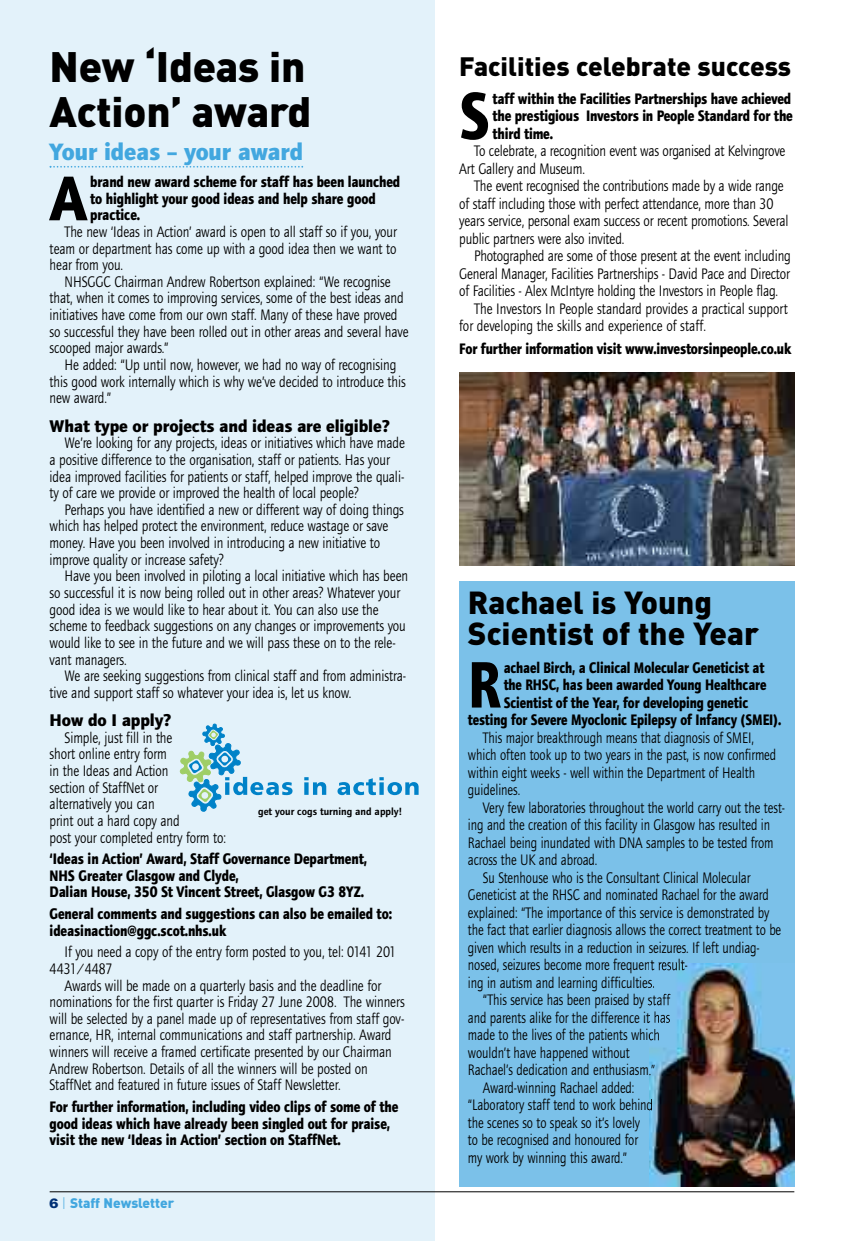
<style>
.page{position:relative;width:844px;height:1241px;background:#fff}
.page>*{position:absolute;margin:0;border:0;box-sizing:border-box;transform-origin:0 0}
.t1{font:700 67.9px "Foundry Journal";color:#000;scale:.82 1}
.t2{font:700 67.9px "Foundry Journal";color:#000;scale:.85 1}
.t3{font:700 65.45px "Foundry Journal";color:#000;scale:.9 1}
.t4{font:900 42px/45.5px "DIN";letter-spacing:-.005em;color:#000}
.t5{font:900 31.5px/31.5px "DIN";color:#000}
.t6{font:900 26.25px "DIN";color:#000}
.t7{font:700 24.5px "Foundry Journal";letter-spacing:-.005em;color:#42a7df}
.t8{font:700 17.5px "Foundry Journal";letter-spacing:-.005em;color:#000}
.t9{font:15.75px/16.6px "Foundry Journal";letter-spacing:-.005em;color:#000;scale:.85 1}
.t10{font:15.75px/17.5px "Foundry Journal";letter-spacing:-.005em;color:#000;scale:.82 1}
.t11{font:700 15.75px/16.6px "Foundry Journal";letter-spacing:-.005em;color:#000;scale:.85 1}
.t12{font:700 15.75px "Foundry Journal";letter-spacing:-.005em;color:#000;scale:.82 1}
.t13{font:900 13.65px "DIN";color:#42a7df}
.t14{font:600 10.5px "Foundry Journal";color:#000}
.s1{font-family:"Akzidenz Grotesk BE Super";font-weight:400;color:#003075}
.s2{font-weight:300}
</style>
<div class="page">
<div style="left:459px;top:580px;width:335px;height:606px;background:#7bc1e9"></div>
<img style="left:649px;top:963px;width:145px;height:223px">
<div style="left:0;top:0;width:434px;height:1240px;background:#e3f2fa"></div>
<hr style="left:50px;top:1191px;width:744px;height:1px;background:#000">
<img style="left:459px;top:372px;width:335px;height:194px">
<svg style="left:50px;top:166px;width:253px;height:2px"></svg>
<svg style="left:180px;top:723px;width:112px;height:88px"></svg>
<svg style="left:304px;top:777px;width:22px;height:17px"></svg>
<svg style="left:337px;top:777px;width:81px;height:18px"></svg>
<h3 class="t4" style="left:50px;top:42px;width:263px">New ‘Ideas in<br>Action’ award</h3>
<h3 class="t7" style="left:50px;top:138px;width:255px">Your ideas – your award</h3>
<h2 class="t3" style="left:50px;top:159px;width:43px">A</h2>
<p class="t11" style="left:90px;top:173px;width:366px">brand new award scheme for staff has been launched to highlight your good ideas and help share good practice.</p>
<p class="t9" style="left:50px;top:223px;width:410px;text-align:justify;text-indent:15px">The new ‘Ideas in Action’ award is open to all staff so if you, your team or department has come up with a good idea then we want to hear from you.</p>
<p class="t9" style="left:50px;top:273px;width:424px;text-indent:15px">NHSGGC Chairman Andrew Robertson explained: “We recognise that, when it comes to improving services, some of the best ideas and initiatives have come from our own staff. Many of these have proved so successful they have been rolled out in other areas and several have scooped major awards.”</p>
<p class="t9" style="left:50px;top:356px;width:420px;text-indent:15px">He added: “Up until now, however, we had no way of recognising this good work internally which is why we’ve decided to introduce this new award.”</p>
<p class="t8" style="left:50px;top:415px;width:342px">What type or projects and ideas are eligible?</p>
<p class="t9" style="left:50px;top:434px;width:419px;text-indent:15px">We’re looking for any projects, ideas or initiatives which have made a positive difference to the organisation, staff or patients. Has your idea improved facilities for patients or staff, helped improve the quali&shy;ty of care we provide or improved the health of local people?</p>
<p class="t9" style="left:50px;top:501px;width:418px;text-indent:15px">Perhaps you have identified a new or different way of doing things which has helped protect the environment, reduce wastage or save money. Have you been involved in introducing a new initiative to improve quality or increase safety?</p>
<p class="t9" style="left:50px;top:567px;width:423px;text-indent:15px">Have you been involved in piloting a local initiative which has been so successful it is now being rolled out in other areas? Whatever your good idea is we would like to hear about it. You can also use the scheme to feedback suggestions on any changes or improvements you would like to see in the future and we will pass these on to the rele&shy;vant managers.</p>
<p class="t9" style="left:50px;top:667px;width:421px;text-indent:15px">We are seeking suggestions from clinical staff and from administra&shy;tive and support staff so whatever your idea is, let us know.</p>
<p class="t8" style="left:50px;top:709px;width:123px">How do I apply?</p>
<p class="t9" style="left:50px;top:729px;width:209px;text-indent:15px">Simple, just fill in the<br>short online entry form<br>in the Ideas and Action<br>section of StaffNet or<br>alternatively you can<br>print out a hard copy and<br>post your completed entry form to:</p>
<p class="t11" style="left:50px;top:850px;width:375px">‘Ideas in Action’ Award, Staff Governance Department,<br>NHS Greater Glasgow and Clyde,<br>Dalian House, 350 St Vincent Street, Glasgow G3 8YZ.</p>
<p class="t11" style="left:50px;top:905px;width:404px">General comments and suggestions can also be emailed to: ideasinaction@ggc.scot.nhs.uk</p>
<p class="t9" style="left:50px;top:943px;width:409px;text-indent:15px">If you need a copy of the entry form posted to you, tel: 0141 201<br>4431/4487</p>
<p class="t9" style="left:50px;top:976px;width:419px;text-indent:15px">Awards will be made on a quarterly basis and the deadline for nominations for the first quarter is Friday 27 June 2008. The winners will be selected by a panel made up of representatives from staff gov&shy;ernance, HR, internal communications and staff partnership. Award winners will receive a framed certificate presented by our Chairman Andrew Robertson. Details of all the winners will be posted on StaffNet and featured in future issues of Staff Newsletter.</p>
<p class="t11" style="left:50px;top:1097px;width:412px">For further information, including video clips of some of the good ideas which have already been singled out for praise, visit the new ‘Ideas in Action’ section on StaffNet.</p>
<p class="t14" style="left:258px;top:807px;width:146px">get your cogs turning and apply!</p>
<p class="t13" style="left:50px;top:1195px;width:126px"><span class="s1">6</span> <span class="s2">|</span> Staff Newsletter</p>
<h3 class="t6" style="left:459px;top:51px;width:333px">Facilities celebrate success</h3>
<h1 class="t2" style="left:459px;top:76px;width:38px">S</h1>
<p class="t11" style="left:492px;top:90px;width:355px;line-height:17.5px;text-align:justify">taff within the Facilities Partnerships have achieved the prestigious Investors in People Standard for the third time.</p>
<p class="t9" style="left:459px;top:142px;width:385px;line-height:17.5px;text-indent:15px">To celebrate, a recognition event was organised at Kelvingrove<br>Art Gallery and Museum.</p>
<p class="t9" style="left:459px;top:177px;width:389px;line-height:17.5px;text-indent:15px">The event recognised the contributions made by a wide range of staff including those with perfect attendance, more than 30 years service, personal exam success or recent promotions. Several public partners were also invited.</p>
<p class="t9" style="left:474px;top:247px;width:374px">Photographed are some of those present at the event including</p>
<p class="t9" style="left:459px;top:265px;width:390px">General Manager, Facilities Partnerships - David Pace and Director</p>
<p class="t9" style="left:459px;top:282px;width:376px">of Facilities - Alex McIntyre holding the Investors in People flag.</p>
<p class="t9" style="left:474px;top:300px;width:370px">The Investors In People standard provides a practical support</p>
<p class="t9" style="left:459px;top:317px;width:292px">for developing the skills and experience of staff.</p>
<p class="t11" style="left:459px;top:340px;width:392px">For further information visit www.investorsinpeople.co.uk</p>
<h3 class="t5" style="left:468px;top:585px;width:292px">Rachael is Young<br>Scientist of the Year</h3>
<h1 class="t1" style="left:468px;top:644px;width:41px">R</h1>
<p class="t12" style="left:503px;top:657px;width:319px">achael Birch, a Clinical Molecular Geneticist at</p>
<p class="t12" style="left:503px;top:675px;width:322px">the RHSC, has been awarded Young Healthcare</p>
<p class="t12" style="left:503px;top:692px;width:300px">Scientist of the Year, for developing genetic</p>
<p class="t12" style="left:468px;top:710px;width:383px">testing for Severe Myoclonic Epilepsy of Infancy (SMEI).</p>
<p class="t10" style="left:468px;top:728px;width:377px;text-indent:15px">This major breakthrough means that diagnosis of SMEI, which often took up to two years in the past, is now confirmed within eight weeks - well within the Department of Health guidelines.</p>
<p class="t10" style="left:482px;top:798px;width:370px">Very few laboratories throughout the world carry out the test-</p>
<p class="t10" style="left:468px;top:815px;width:370px">ing and the creation of this facility in Glasgow has resulted in</p>
<p class="t10" style="left:468px;top:833px;width:374px">Rachael being inundated with DNA samples to be tested from</p>
<p class="t10" style="left:468px;top:850px;width:159px">across the UK and abroad.</p>
<p class="t10" style="left:482px;top:868px;width:328px">Su Stenhouse who is the Consultant Clinical Molecular</p>
<p class="t10" style="left:468px;top:885px;width:368px">Geneticist at the RHSC and nominated Rachael for the award</p>
<p class="t10" style="left:468px;top:903px;width:369px">explained: “The importance of this service is demonstrated by</p>
<p class="t10" style="left:468px;top:920px;width:383px">the fact that earlier diagnosis allows the correct treatment to be</p>
<p class="t10" style="left:468px;top:938px;width:357px">given which results in a reduction in seizures. If left undiag-</p>
<p class="t10" style="left:468px;top:955px;width:269px">nosed, seizures become more frequent result-</p>
<p class="t10" style="left:468px;top:973px;width:229px">ing in autism and learning difficulties.</p>
<p class="t10" style="left:482px;top:990px;width:230px">“This service has been praised by staff</p>
<p class="t10" style="left:468px;top:1008px;width:248px">and parents alike for the difference it has</p>
<p class="t10" style="left:468px;top:1025px;width:235px">made to the lives of the patients which</p>
<p class="t10" style="left:468px;top:1043px;width:199px">wouldn’t have happened without</p>
<p class="t10" style="left:468px;top:1060px;width:230px">Rachael’s dedication and enthusiasm.”</p>
<p class="t10" style="left:482px;top:1078px;width:186px">Award-winning Rachael added:</p>
<p class="t10" style="left:468px;top:1095px;width:227px">“Laboratory staff tend to work behind</p>
<p class="t10" style="left:468px;top:1113px;width:211px">the scenes so to speak so it’s lovely</p>
<p class="t10" style="left:468px;top:1130px;width:209px">to be recognised and honoured for</p>
<p class="t10" style="left:468px;top:1148px;width:195px">my work by winning this award.”</p>
</div>
